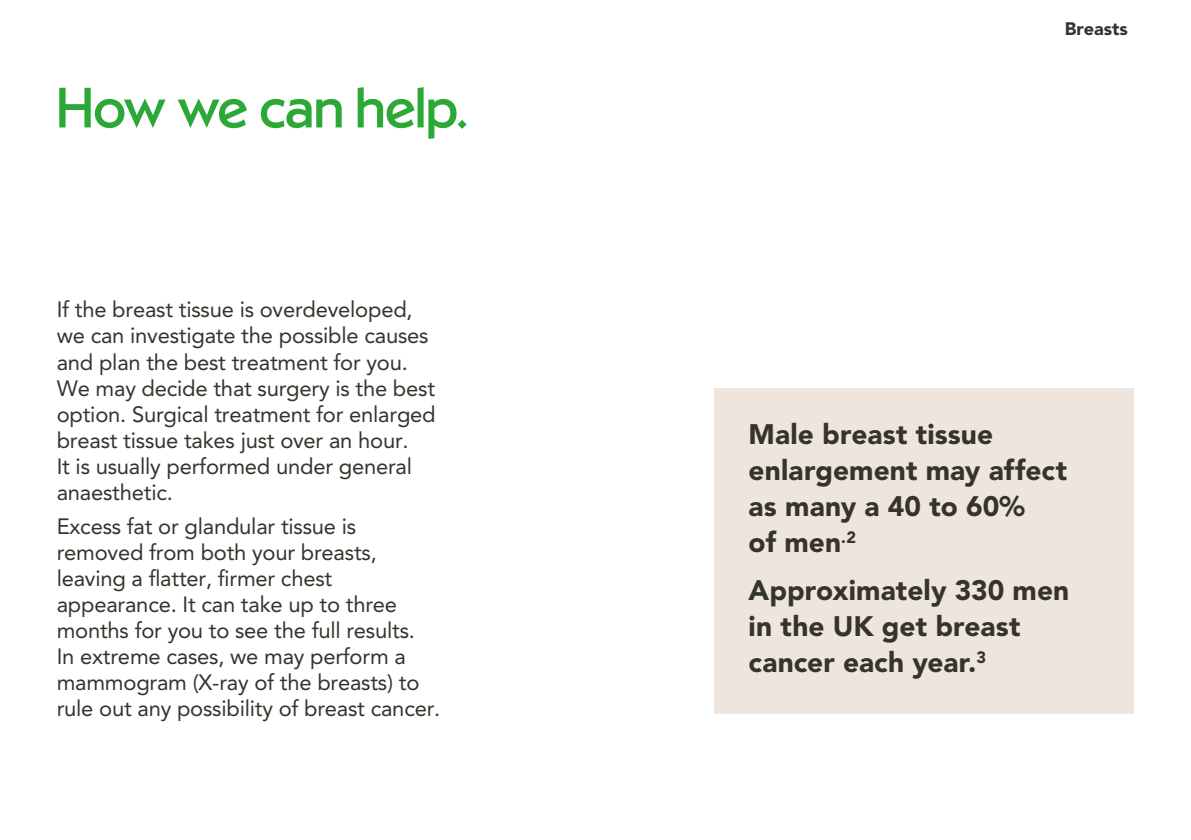
<style>
.page{position:relative;width:1191px;height:840px;background:#fff}
.page>*{position:absolute;margin:0;border:0;box-sizing:border-box;transform-origin:0 0}
.t1{font:56px "Nuffield Health Sans";letter-spacing:-.005em;color:#2ba835}
.t2{font:900 28px/36px "Avenir LT Std";letter-spacing:.005em;color:#35342c}
.t3{font:22px/26px "Avenir LT Std";letter-spacing:-.01em;color:#35342c}
.t4{font:900 18px "Avenir LT Std";color:#35342c}
</style>
<div class="page">
<div style="left:714px;top:388px;width:420px;height:325px;background:#ede5de"></div>
<h1 class="t1" style="left:57px;top:75px;width:412px">How we can help.</h1>
<p class="t3" style="left:57px;top:297px;width:380px">If the breast tissue is overdeveloped, we can investigate the possible causes and plan the best treatment for you.<br>We may decide that surgery is the best option. Surgical treatment for enlarged breast tissue takes just over an hour.<br>It is usually performed under general anaesthetic.</p>
<p class="t3" style="left:57px;top:513px;width:385px">Excess fat or glandular tissue is removed from both your breasts, leaving a flatter, firmer chest appearance. It can take up to three months for you to see the full results.<br>In extreme cases, we may perform a mammogram (X-ray of the breasts) to rule out any possibility of breast cancer.</p>
<p class="t4" style="left:1064px;top:18px;width:64px">Breasts</p>
<p class="t2" style="left:748px;top:415px;width:320px">Male breast tissue enlargement may affect as many a 40 to 60%<br>of men<sup>.2</sup></p>
<p class="t2" style="left:748px;top:572px;width:322px">Approximately 330 men in the UK get breast cancer each year.<sup>3</sup></p>
</div>
